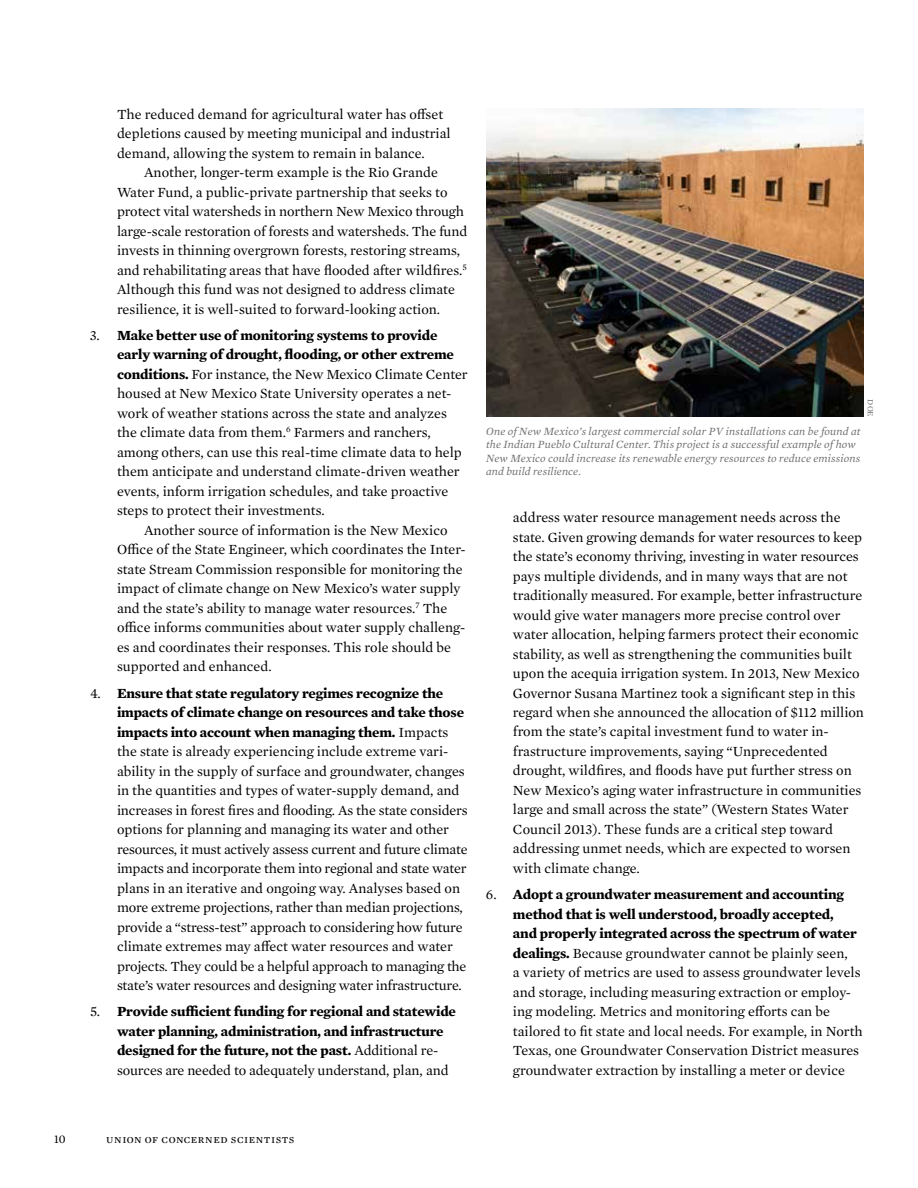
<style>
.page{position:relative;width:918px;height:1188px;background:#fff}
.page>*{position:absolute;margin:0;border:0;box-sizing:border-box;transform-origin:0 0}
.t1{font:14.25px/19.5px "Mercury Text G1";letter-spacing:-.01em;color:#000}
.t2{font:700 14.25px/19.5px "Mercury Text G1";letter-spacing:-.01em;color:#000}
.t3{font:12px "Mercury Text G1";letter-spacing:.045em;color:#000}
.t4{font:italic 11.25px/13.5px "Mercury Text G1";letter-spacing:.01em;color:#6d6e71}
.t5{font:8.25px "Mercury Text G1";color:#6d6e71}
.s1{font-weight:700}
.s2{font-weight:400}
</style>
<div class="page">
<img style="left:486px;top:108px;width:378px;height:309px">
<p class="t1" style="left:117px;top:103px;width:335px">The reduced demand for agricultural water has offset depletions caused by meeting municipal and industrial demand, allowing the system to remain in balance.</p>
<p class="t1" style="left:117px;top:162px;width:352px;text-indent:27px">Another, longer-term example is the Rio Grande Water Fund, a public-private partnership that seeks to protect vital watersheds in northern New Mexico through large-scale restoration of forests and watersheds. The fund invests in thinning overgrown forests, restoring streams, and rehabilitating areas that have flooded after wildfires.<sup>5<br></sup>Although this fund was not designed to address climate resilience, it is well-suited to forward-looking action.</p>
<p class="t1" style="left:117px;top:325px;width:352px;text-indent:-27px">3. <span class="s1">Make better use of monitoring systems to provide early warning of drought, flooding, or other extreme conditions.</span> For instance, the New Mexico Climate Center housed at New Mexico State University operates a net&shy;work of weather stations across the state and analyzes the climate data from them.<sup>6</sup> Farmers and ranchers, among others, can use this real-time climate data to help them anticipate and understand climate-driven weather events, inform irrigation schedules, and take proactive steps to protect their investments.</p>
<p class="t1" style="left:117px;top:520px;width:350px;text-indent:27px">Another source of information is the New Mexico Office of the State Engineer, which coordinates the Inter&shy;state Stream Commission responsible for monitoring the impact of climate change on New Mexico’s water supply and the state’s ability to manage water resources.<sup>7</sup> The office informs communities about water supply challeng&shy;es and coordinates their responses. This role should be supported and enhanced.</p>
<p class="t1" style="left:117px;top:682px;width:352px;text-indent:-27px">4. <span class="s1">Ensure that state regulatory regimes recognize the impacts of climate change on resources and take those impacts into account when managing them.</span> Impacts the state is already experiencing include extreme vari&shy;ability in the supply of surface and groundwater, changes in the quantities and types of water-supply demand, and increases in forest fires and flooding. As the state considers options for planning and managing its water and other resources, it must actively assess current and future climate impacts and incorporate them into regional and state water plans in an iterative and ongoing way. Analyses based on more extreme projections, rather than median projections, provide a “stress-test” approach to considering how future climate extremes may affect water resources and water projects. They could be a helpful approach to managing the state’s water resources and designing water infrastructure.</p>
<p class="t2" style="left:117px;top:1001px;width:341px;text-indent:-27px"><span class="s2">5.</span> Provide sufficient funding for regional and statewide water planning, administration, and infrastructure designed for the future, not the past. <span class="s2">Additional re&shy;sources are needed to adequately understand, plan, and</span></p>
<p class="t5" style="left:876px;top:399px;width:19px;rotate:90deg">DOE</p>
<p class="t4" style="left:486px;top:424px;width:376px">One of New Mexico’s largest commercial solar PV installations can be found at the Indian Pueblo Cultural Center. This project is a successful example of how New Mexico could increase its renewable energy resources to reduce emissions and build resilience.</p>
<p class="t1" style="left:513px;top:507px;width:353px">address water resource management needs across the state. Given growing demands for water resources to keep the state’s economy thriving, investing in water resources pays multiple dividends, and in many ways that are not traditionally measured. For example, better infrastructure would give water managers more precise control over water allocation, helping farmers protect their economic stability, as well as strengthening the communities built upon the acequia irrigation system. In 2013, New Mexico Governor Susana Martinez took a significant step in this regard when she announced the allocation of $112 million from the state’s capital investment fund to water in&shy;frastructure improvements, saying “Unprecedented drought, wildfires, and floods have put further stress on New Mexico’s aging water infrastructure in communities large and small across the state” (Western States Water Council 2013). These funds are a critical step toward addressing unmet needs, which are expected to worsen with climate change.</p>
<p class="t1" style="left:513px;top:884px;width:351px;text-indent:-27px">6. <span class="s1">Adopt a groundwater measurement and accounting method that is well understood, broadly accepted,<br>and properly integrated across the spectrum of water dealings.</span> Because groundwater cannot be plainly seen,<br>a variety of metrics are used to assess groundwater levels and storage, including measuring extraction or employ&shy;ing modeling. Metrics and monitoring efforts can be tailored to fit state and local needs. For example, in North Texas, one Groundwater Conservation District measures groundwater extraction by installing a meter or device</p>
<p class="t3" style="left:54px;top:1130px;width:13px">10</p>
<p class="t3" style="left:106px;top:1130px;width:190px">union of concerned scientists</p>
</div>
